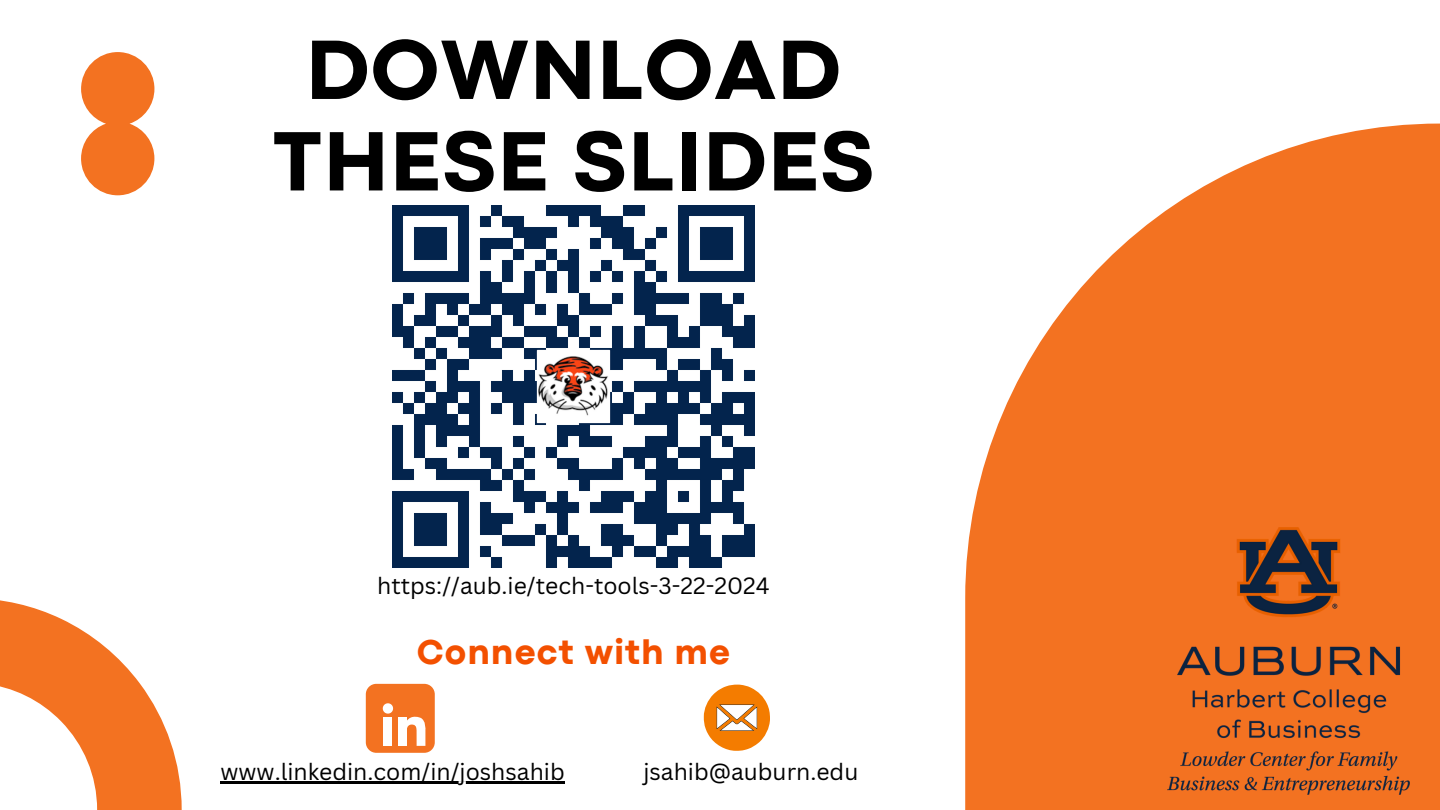
<style>
.page{position:relative;width:1440px;height:810px;background:#fff}
.page>*{position:absolute;margin:0;border:0;box-sizing:border-box;transform-origin:0 0}
.t1{font:800 87.8px/91.5px "Codec Pro";letter-spacing:.02em;color:#000;text-align:center}
.t2{font:800 35.9px "Codec Pro";letter-spacing:.035em;color:#f35000}
.t3{font:22.9px "Canva Sans";color:#000}
</style>
<div class="page">
<svg style="left:965px;top:124px;width:475px;height:686px;fill:#f37221"></svg>
<svg style="left:0;top:600px;width:182px;height:210px"></svg>
<svg style="left:81px;top:52px;width:73px;height:143px"></svg>
<svg style="left:704px;top:685px;width:66px;height:66px"></svg>
<img style="left:393px;top:206px;width:361px;height:361px">
<div style="left:366px;top:684px;width:69px;height:69px;background:#f37221;border-radius:10px"></div>
<svg style="left:383px;top:703px;width:10px;height:11px"></svg>
<div style="left:383px;top:717px;width:9px;height:29px;background:#fff"></div>
<div style="left:398px;top:717px;width:8px;height:29px;background:#fff"></div>
<svg style="left:406px;top:716px;width:20px;height:30px"></svg>
<img style="left:1168px;top:528px;width:241px;height:267px">
<hr style="left:221px;top:782px;width:344px;height:2px;background:#000">
<p class="t1" style="left:273px;top:31px;width:603px">DOWNLOAD<br>THESE SLIDES</p>
<p class="t3" style="left:377px;top:569px;width:394px">https://aub.ie/tech-tools-3-22-2024</p>
<p class="t2" style="left:417px;top:640px;width:314px">Connect with me</p>
<h2 class="t3" style="left:221px;top:756px;width:346px">www.linkedin.com/in/joshsahib</h2>
<p class="t3" style="left:643px;top:756px;width:217px">jsahib@auburn.edu</p>
</div>
